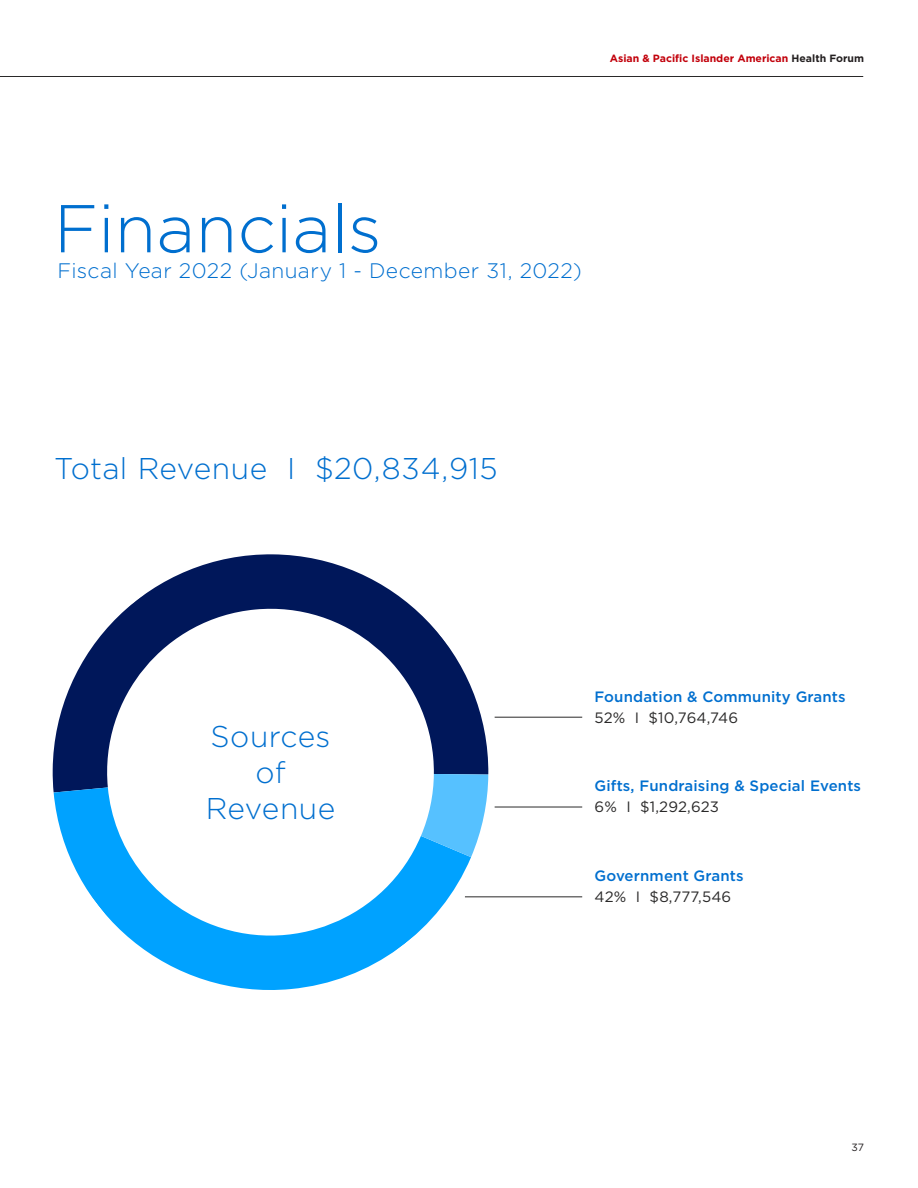
<style>
.page{position:relative;width:918px;height:1188px;background:#fff}
.page>*{position:absolute;margin:0;border:0;box-sizing:border-box;transform-origin:0 0}
.A_-_Headings__45pt{font:300 67.5px "Gotham";color:#006fcf}
.B_-_Section_Headings{font:300 30px "Gotham";letter-spacing:.015em;color:#006fcf}
.B_-_Section_Headings-2{font:300 21px "Gotham";letter-spacing:.02em;color:#006fcf}
.D_-_Copy__10pt{font:500 15px "Gotham";letter-spacing:.01em;color:#006fcf}
.C_-_Copy__10_pt{font:15px "Gotham";letter-spacing:.01em;color:#2a2929}
.t1{font:700 10.5px "Gotham";color:#c2000b}
.t2{font:10.5px "Gotham";color:#231f20}
.s1{color:#231f20}
</style>
<div class="page">
<hr style="left:0;top:76px;width:863px;height:1px;background:#2a2929">
<svg style="left:53px;top:554px;width:436px;height:239px"></svg>
<svg style="left:54px;top:787px;width:417px;height:203px"></svg>
<svg style="left:421px;top:774px;width:67px;height:83px"></svg>
<hr style="left:495px;top:807px;width:87px;height:1px;background:#2a2929">
<hr style="left:495px;top:717px;width:87px;height:1px;background:#2a2929">
<hr style="left:465px;top:897px;width:117px;height:1px;background:#2a2929">
<p class="t1" style="left:610px;top:52px;width:256px">Asian &amp; Pacific Islander American <span class="s1">Health Forum</span></p>
<p class="A_-_Headings__45pt" style="left:54px;top:192px;width:329px">Financials</p>
<p class="B_-_Section_Headings-2" style="left:58px;top:259px;width:526px">Fiscal Year 2022 (January 1 - December 31, 2022)</p>
<p class="B_-_Section_Headings" style="left:54px;top:452px;width:445px">Total Revenue I $20,834,915</p>
<p class="B_-_Section_Headings" style="left:211px;top:720px;width:122px">Sources</p>
<p class="B_-_Section_Headings" style="left:255px;top:756px;width:32px">of</p>
<p class="B_-_Section_Headings" style="left:206px;top:792px;width:131px">Revenue</p>
<p class="D_-_Copy__10pt" style="left:595px;top:687px;width:253px">Foundation &amp; Community Grants</p>
<p class="C_-_Copy__10_pt" style="left:595px;top:708px;width:145px">52% I $10,764,746</p>
<p class="D_-_Copy__10pt" style="left:595px;top:776px;width:268px">Gifts, Fundraising &amp; Special Events</p>
<p class="C_-_Copy__10_pt" style="left:595px;top:797px;width:126px">6% I $1,292,623</p>
<p class="D_-_Copy__10pt" style="left:595px;top:866px;width:151px">Government Grants</p>
<p class="C_-_Copy__10_pt" style="left:595px;top:887px;width:138px">42% I $8,777,546</p>
<p class="t2" style="left:852px;top:1140px;width:14px">37</p>
</div>
